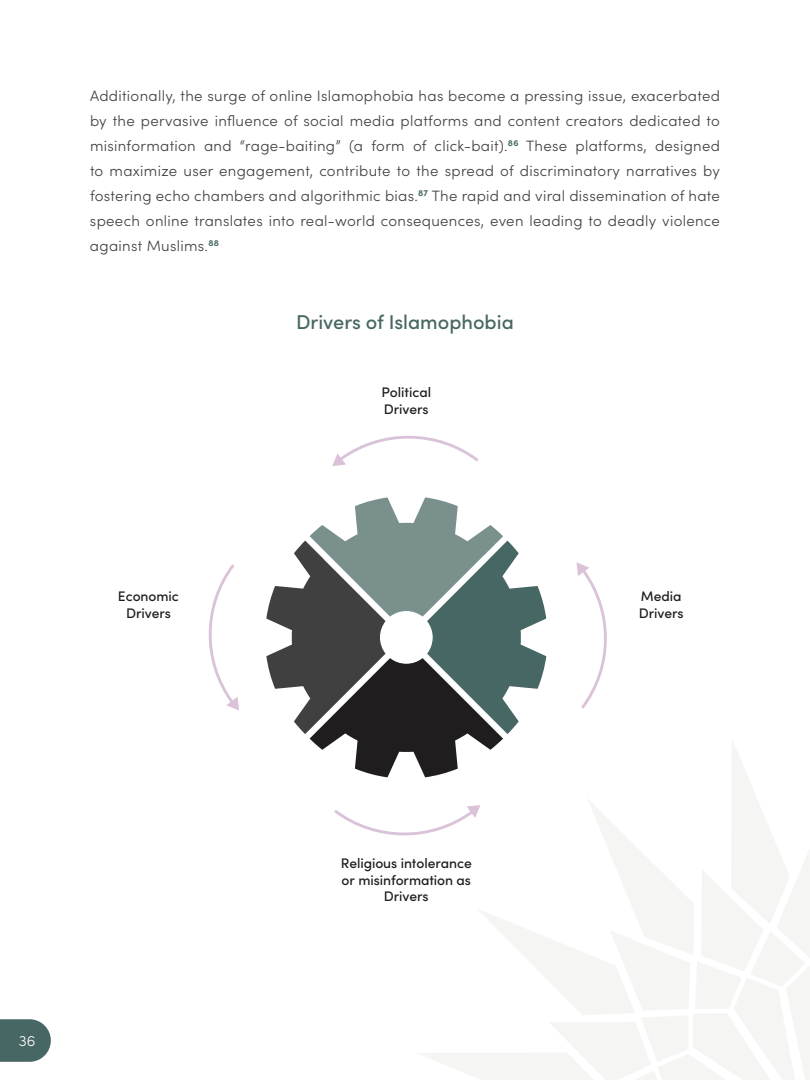
<style>
.page{position:relative;width:810px;height:1080px;background:#fff}
.page>*{position:absolute;margin:0;border:0;box-sizing:border-box;transform-origin:0 0}
.H3_-_Body_Heading{font:500 20px "Sofia Pro";color:#476764}
.Body_Copy{font:300 15px/25px "Sofia Pro";letter-spacing:.02em;color:#404041;text-align:justify}
.t1{font:300 15px "Sofia Pro";color:#fff}
.t2{font:500 13.88px/16.6px "Sofia Pro";letter-spacing:-.005em;color:#201d1e}
</style>
<div class="page">
<svg style="left:0;top:1019px;width:51px;height:43px;background:#597673"></svg>
<svg style="left:332px;top:435px;width:147px;height:31px"></svg>
<svg style="left:208px;top:564px;width:31px;height:147px"></svg>
<svg style="left:266px;top:497px;width:544px;height:583px"></svg>
<p class="Body_Copy" style="left:90px;top:82px;width:632px">Additionally, the surge of online Islamophobia has become a pressing issue, exacerbated by the pervasive influence of social media platforms and content creators dedicated to misinformation and “rage-baiting” (a form of click-bait).<sup>86</sup> These platforms, designed to maximize user engagement, contribute to the spread of discriminatory narratives by fostering echo chambers and algorithmic bias.<sup>87</sup> The rapid and viral dissemination of hate speech online translates into real-world consequences, even leading to deadly violence against Muslims.<sup>88</sup></p>
<p class="H3_-_Body_Heading" style="left:296px;top:307px;width:219px">Drivers of Islamophobia</p>
<p class="t2" style="left:382px;top:383px;width:51px">Political<br>Drivers</p>
<p class="t2" style="left:118px;top:587px;width:63px;text-align:center">Economic<br>Drivers</p>
<p class="t2" style="left:639px;top:587px;width:46px">Media<br>Drivers</p>
<p class="t1" style="left:19px;top:1030px;width:18px">36</p>
<p class="t2" style="left:341px;top:854px;width:133px;text-align:center">Religious intolerance or misinformation as<br>Drivers</p>
</div>
